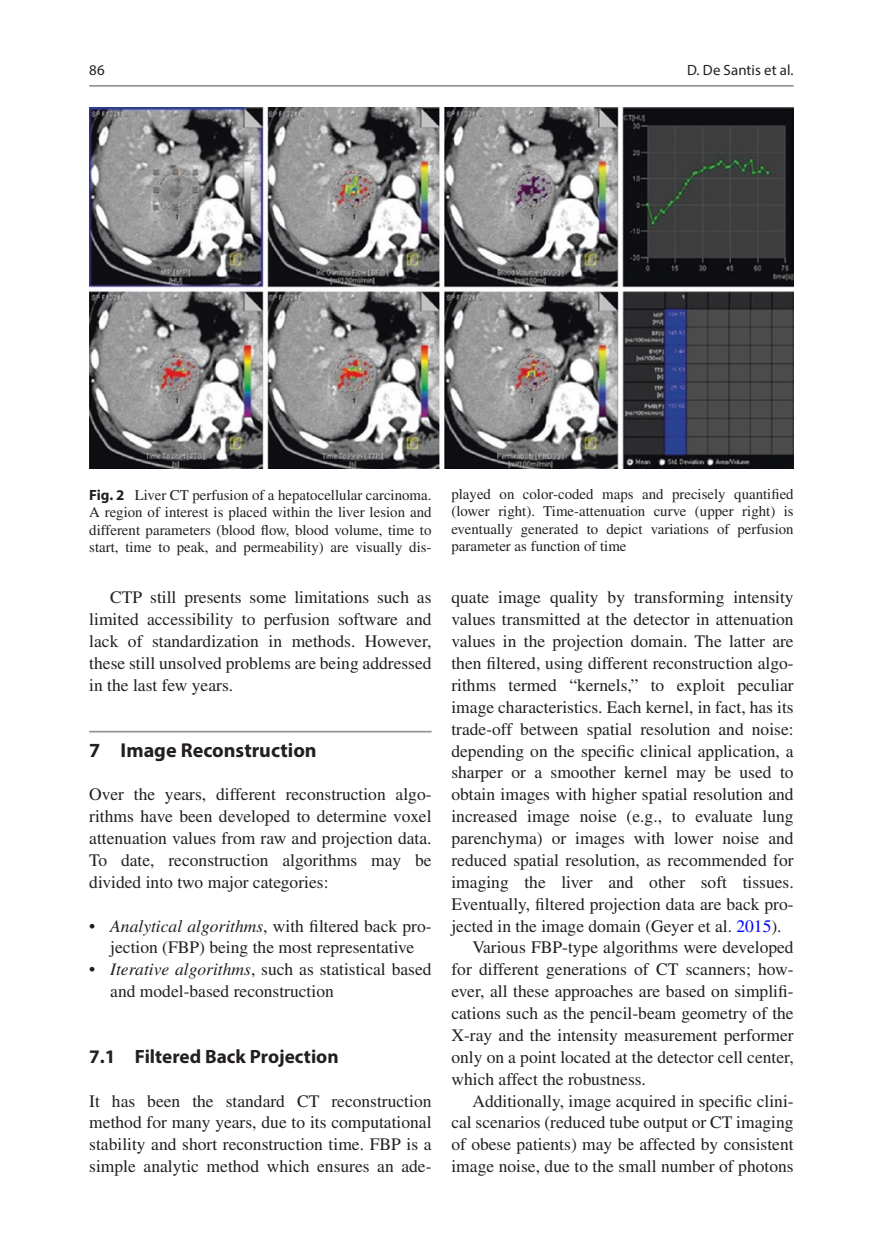
<style>
.page{position:relative;width:883px;height:1260px;background:#fff}
.page>*{position:absolute;margin:0;border:0;box-sizing:border-box;transform-origin:0 0}
.t1{font:700 20.12px "Gpkfdj Myriad Pro";color:#231f20}
.t2{font:700 19.25px "Gpkfdj Myriad Pro";color:#231f20}
.t3{font:17.5px/21.9px "Mgftfy Times LT Std";color:#231f20;text-align:justify}
.t4{font:14.88px/17.5px "Mgftfy Times LT Std";color:#231f20;text-align:justify}
.t5{font:14.88px "Rgcggx Myriad Pro";letter-spacing:.005em;color:#231f20}
.t6{font:14.88px "Qqgncv Myriad Pro";color:#231f20}
.s1{font-family:"Gpkfdj Myriad Pro";font-weight:700}
.s2{font-family:"Hdcsqc Times LT Std";font-style:italic}
.s3{color:#00f}
</style>
<div class="page">
<hr style="left:89px;top:731px;width:343px;height:2px;background:#939598">
<img style="left:90px;top:107px;width:703px;height:361px">
<hr style="left:89px;top:85px;width:705px;height:2px;background:#939598">
<p class="t6" style="left:89px;top:61px;width:17px">86</p>
<p class="t5" style="left:687px;top:61px;width:108px">D. De Santis et al.</p>
<p class="t4" style="left:89px;top:486px;width:344px"><span class="s1">Fig. 2</span> Liver CT perfusion of a hepatocellular carcinoma.<br>A region of interest is placed within the liver lesion and different parameters (blood flow, blood volume, time to start, time to peak, and permeability) are visually dis-</p>
<p class="t4" style="left:451px;top:485px;width:344px">played on color-coded maps and precisely quantified (lower right). Time-attenuation curve (upper right) is eventually generated to depict variations of perfusion parameter as function of time</p>
<p class="t3" style="left:89px;top:587px;width:344px;text-indent:21px">CTP still presents some limitations such as limited accessibility to perfusion software and lack of standardization in methods. However, these still unsolved problems are being addressed in the last few years.</p>
<p class="t1" style="left:89px;top:737px;width:229px">7 Image Reconstruction</p>
<p class="t3" style="left:89px;top:783px;width:344px">Over the years, different reconstruction algo&shy;rithms have been developed to determine voxel attenuation values from raw and projection data.<br>To date, reconstruction algorithms may be divided into two major categories:</p>
<p class="t3" style="left:89px;top:915px;width:344px;text-align:center">• <span class="s2">Analytical algorithms</span>, with filtered back pro&shy;jection (FBP) being the most representative</p>
<p class="t3" style="left:110px;top:958px;width:323px;text-indent:-21px">• <span class="s2">Iterative algorithms</span>, such as statistical based and model-based reconstruction</p>
<p class="t2" style="left:89px;top:1044px;width:251px">7.1 Filtered Back Projection</p>
<p class="t3" style="left:89px;top:1090px;width:344px">It has been the standard CT reconstruction method for many years, due to its computational stability and short reconstruction time. FBP is a simple analytic method which ensures an ade-</p>
<p class="t3" style="left:451px;top:587px;width:344px">quate image quality by transforming intensity</p>
<p class="t3" style="left:451px;top:608px;width:344px">values transmitted at the detector in attenuation</p>
<p class="t3" style="left:451px;top:630px;width:344px">values in the projection domain. The latter are</p>
<p class="t3" style="left:451px;top:652px;width:344px">then filtered, using different reconstruction algo-</p>
<p class="t3" style="left:451px;top:674px;width:344px">rithms termed “kernels,” to exploit peculiar</p>
<p class="t3" style="left:451px;top:696px;width:344px">image characteristics. Each kernel, in fact, has its</p>
<p class="t3" style="left:451px;top:718px;width:344px">trade-off between spatial resolution and noise:</p>
<p class="t3" style="left:451px;top:740px;width:344px">depending on the specific clinical application, a</p>
<p class="t3" style="left:451px;top:762px;width:344px">sharper or a smoother kernel may be used to</p>
<p class="t3" style="left:451px;top:783px;width:344px">obtain images with higher spatial resolution and</p>
<p class="t3" style="left:451px;top:805px;width:344px">increased image noise (e.g., to evaluate lung</p>
<p class="t3" style="left:451px;top:827px;width:344px">parenchyma) or images with lower noise and</p>
<p class="t3" style="left:451px;top:849px;width:344px">reduced spatial resolution, as recommended for</p>
<p class="t3" style="left:451px;top:871px;width:344px">imaging the liver and other soft tissues.</p>
<p class="t3" style="left:451px;top:893px;width:344px">Eventually, filtered projection data are back pro-</p>
<p class="t3" style="left:451px;top:915px;width:332px">jected in the image domain (Geyer et al. <span class="s3">2015</span>).</p>
<p class="t3" style="left:472px;top:937px;width:323px">Various FBP-type algorithms were developed</p>
<p class="t3" style="left:451px;top:958px;width:344px">for different generations of CT scanners; how-</p>
<p class="t3" style="left:451px;top:980px;width:344px">ever, all these approaches are based on simplifi-</p>
<p class="t3" style="left:451px;top:1002px;width:344px">cations such as the pencil-beam geometry of the</p>
<p class="t3" style="left:451px;top:1024px;width:344px">X-ray and the intensity measurement performer</p>
<p class="t3" style="left:451px;top:1046px;width:344px">only on a point located at the detector cell center,</p>
<p class="t3" style="left:451px;top:1068px;width:196px">which affect the robustness.</p>
<p class="t3" style="left:472px;top:1090px;width:323px">Additionally, image acquired in specific clini-</p>
<p class="t3" style="left:451px;top:1112px;width:344px">cal scenarios (reduced tube output or CT imaging</p>
<p class="t3" style="left:451px;top:1133px;width:344px">of obese patients) may be affected by consistent</p>
<p class="t3" style="left:451px;top:1155px;width:344px">image noise, due to the small number of photons</p>
</div>
